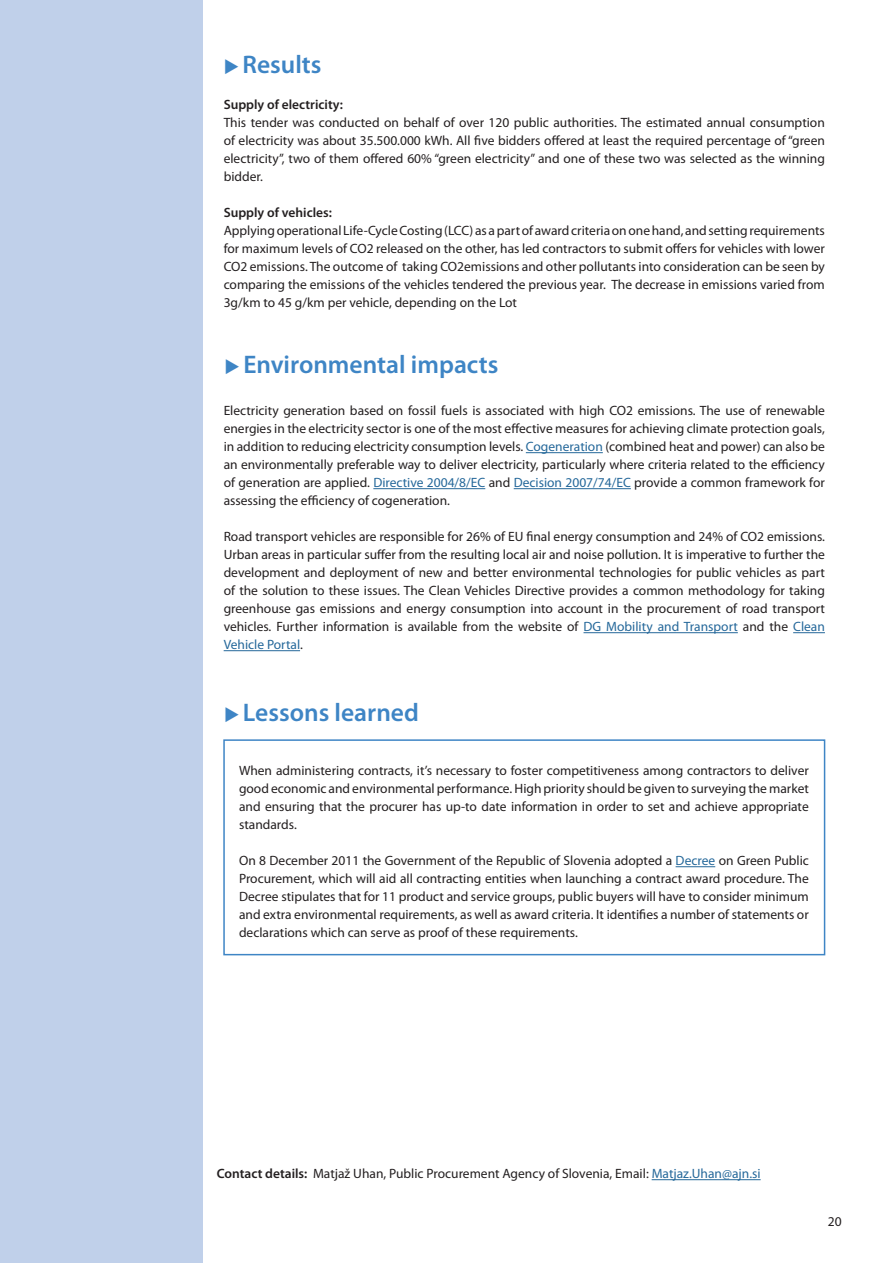
<style>
.page{position:relative;width:893px;height:1263px;background:#fff}
.page>*{position:absolute;margin:0;border:0;box-sizing:border-box;transform-origin:0 0}
.t1{font:600 25.5px "Myriad Pro";color:#3e85c5}
.t2{font:13.5px/18px "Myriad Pro";color:#231f20;text-align:justify}
.t3{font:600 13.5px "Myriad Pro";color:#231f20}
.s1{color:#25689a}
.s2{font-weight:600}
</style>
<div class="page">
<hr style="left:652px;top:1179px;width:109px;height:1px;background:#25689a">
<hr style="left:526px;top:452px;width:77px;height:1px;background:#25689a">
<hr style="left:373px;top:488px;width:112px;height:1px;background:#25689a">
<hr style="left:514px;top:488px;width:117px;height:1px;background:#25689a">
<hr style="left:583px;top:632px;width:155px;height:1px;background:#25689a">
<hr style="left:793px;top:632px;width:32px;height:1px;background:#25689a">
<hr style="left:224px;top:650px;width:76px;height:1px;background:#25689a">
<div style="left:223px;top:739px;width:602px;height:216px;border:2px solid #3e85c5"></div>
<div style="left:0;top:0;width:202px;height:1263px;background:#c0d0ea"></div>
<hr style="left:676px;top:866px;width:39px;height:1px;background:#25689a">
<h1 class="t1" style="left:224px;top:48px;width:99px">◆ Results</h1>
<p class="t3" style="left:224px;top:96px;width:121px">Supply of electricity:</p>
<p class="t2" style="left:224px;top:114px;width:603px">This tender was conducted on behalf of over 120 public authorities. The estimated annual consumption of electricity was about 35.500.000 kWh. All five bidders offered at least the required percentage of “green electricity”, two of them offered 60% “green electricity” and one of these two was selected as the winning bidder.</p>
<p class="t3" style="left:224px;top:204px;width:110px">Supply of vehicles:</p>
<p class="t2" style="left:224px;top:222px;width:603px">Applying operational Life-Cycle Costing (LCC) as a part of award criteria on one hand, and setting requirements for maximum levels of CO2 released on the other, has led contractors to submit offers for vehicles with lower CO2 emissions. The outcome of taking CO2emissions and other pollutants into consideration can be seen by comparing the emissions of the vehicles tendered the previous year. The decrease in emissions varied from 3g/km to 45 g/km per vehicle, depending on the Lot</p>
<h1 class="t1" style="left:225px;top:349px;width:275px">◆ Environmental impacts</h1>
<p class="t2" style="left:224px;top:402px;width:603px">Electricity generation based on fossil fuels is associated with high CO2 emissions. The use of renewable energies in the electricity sector is one of the most effective measures for achieving climate protection goals, in addition to reducing electricity consumption levels. <span class="s1">Cogeneration</span> (combined heat and power) can also be an environmentally preferable way to deliver electricity, particularly where criteria related to the efficiency of generation are applied. <span class="s1">Directive 2004/8/EC</span> and <span class="s1">Decision 2007/74/EC</span> provide a common framework for assessing the efficiency of cogeneration.</p>
<p class="t2" style="left:224px;top:527px;width:603px">Road transport vehicles are responsible for 26% of EU final energy consumption and 24% of CO2 emissions.<br>Urban areas in particular suffer from the resulting local air and noise pollution. It is imperative to further the development and deployment of new and better environmental technologies for public vehicles as part of the solution to these issues. The Clean Vehicles Directive provides a common methodology for taking greenhouse gas emissions and energy consumption into account in the procurement of road transport vehicles. Further information is available from the website of <span class="s1">DG Mobility and Transport</span> and the <span class="s1">Clean Vehicle Portal</span>.</p>
<h1 class="t1" style="left:224px;top:696px;width:196px">◆ Lessons learned</h1>
<p class="t2" style="left:239px;top:762px;width:571px">When administering contracts, it’s necessary to foster competitiveness among contractors to deliver good economic and environmental performance. High priority should be given to surveying the market and ensuring that the procurer has up-to date information in order to set and achieve appropriate standards.</p>
<p class="t2" style="left:239px;top:852px;width:571px">On 8 December 2011 the Government of the Republic of Slovenia adopted a <span class="s1">Decree</span> on Green Public Procurement, which will aid all contracting entities when launching a contract award procedure. The Decree stipulates that for 11 product and service groups, public buyers will have to consider minimum and extra environmental requirements, as well as award criteria. It identifies a number of statements or declarations which can serve as proof of these requirements.</p>
<p class="t2" style="left:217px;top:1164px;width:545px"><span class="s2">Contact details:</span> Matjaž Uhan, Public Procurement Agency of Slovenia, Email: <span class="s1">Matjaz.Uhan@ajn.si</span></p>
<p class="t2" style="left:828px;top:1212px;width:15px">20</p>
</div>
